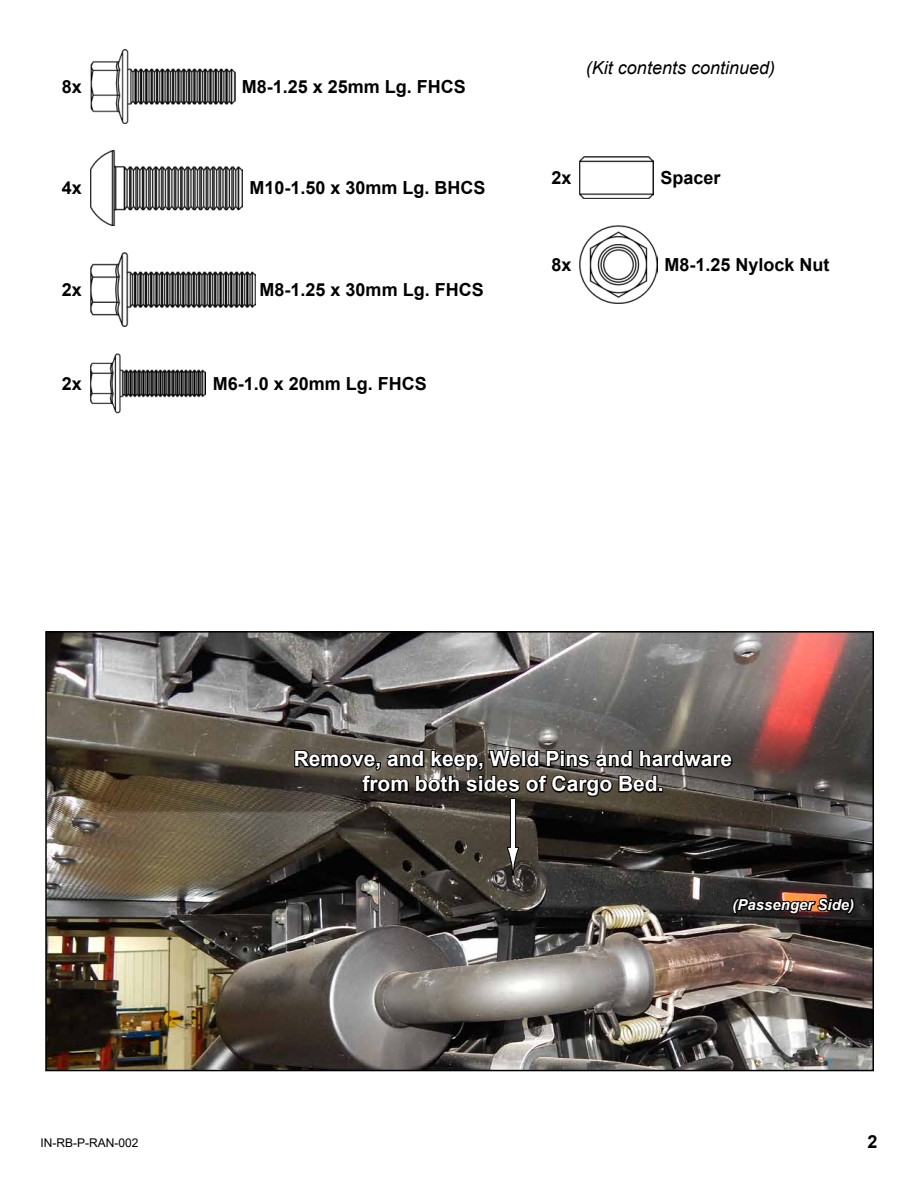
<style>
.page{position:relative;width:918px;height:1188px;background:#fff}
.page>*{position:absolute;margin:0;border:0;box-sizing:border-box;transform-origin:0 0}
.t1{font:700 21px/25.2px "Arial";color:#fff;text-align:center}
.t2{font:700 18px "Arial";color:#000}
.t3{font:italic 18px "Arial";color:#000}
.t4{font:italic 700 15px "Arial";color:#fff}
.t5{font:12px "Arial";color:#000}
</style>
<div class="page">
<img style="left:580px;top:225px;width:78px;height:78px">
<img style="left:90px;top:253px;width:165px;height:74px">
<img style="left:90px;top:50px;width:145px;height:73px">
<img style="left:580px;top:157px;width:74px;height:41px">
<img style="left:90px;top:150px;width:153px;height:76px">
<img style="left:48px;top:634px;width:823px;height:434px">
<div style="left:45px;top:631px;width:829px;height:440px;border:2px solid #000"></div>
<svg style="left:293px;top:746px;width:441px;height:53px;background:#3c3832"></svg>
<svg style="left:731px;top:885px;width:125px;height:31px;background:#35251e"></svg>
<div style="left:510px;top:798px;width:6px;height:50px;background:#fff"></div>
<div style="left:510px;top:798px;width:6px;height:50px;border:1px solid #000"></div>
<svg style="left:506px;top:847px;width:14px;height:29px"></svg>
<img style="left:90px;top:354px;width:116px;height:60px">
<p class="t2" style="left:62px;top:74px;width:22px">8x</p>
<p class="t2" style="left:242px;top:74px;width:226px">M8-1.25 x 25mm Lg. FHCS</p>
<p class="t2" style="left:62px;top:175px;width:22px">4x</p>
<p class="t2" style="left:249px;top:175px;width:238px">M10-1.50 x 30mm Lg. BHCS</p>
<p class="t2" style="left:62px;top:277px;width:22px">2x</p>
<p class="t2" style="left:260px;top:277px;width:226px">M8-1.25 x 30mm Lg. FHCS</p>
<p class="t2" style="left:62px;top:371px;width:22px">2x</p>
<p class="t2" style="left:213px;top:371px;width:216px">M6-1.0 x 20mm Lg. FHCS</p>
<p class="t3" style="left:586px;top:56px;width:191px">(Kit contents continued)</p>
<p class="t2" style="left:552px;top:165px;width:22px">2x</p>
<p class="t2" style="left:661px;top:165px;width:62px">Spacer</p>
<p class="t2" style="left:552px;top:252px;width:22px">8x</p>
<p class="t2" style="left:664px;top:252px;width:167px">M8-1.25 Nylock Nut</p>
<p class="t1" style="left:294px;top:746px;width:440px">Remove, and keep, Weld Pins and hardware from both sides of Cargo Bed.</p>
<p class="t4" style="left:733px;top:895px;width:123px">(Passenger Side)</p>
<p class="t5" style="left:40px;top:1134px;width:100px">IN-RB-P-RAN-002</p>
<p class="t2" style="left:867px;top:1128px;width:12px">2</p>
</div>
